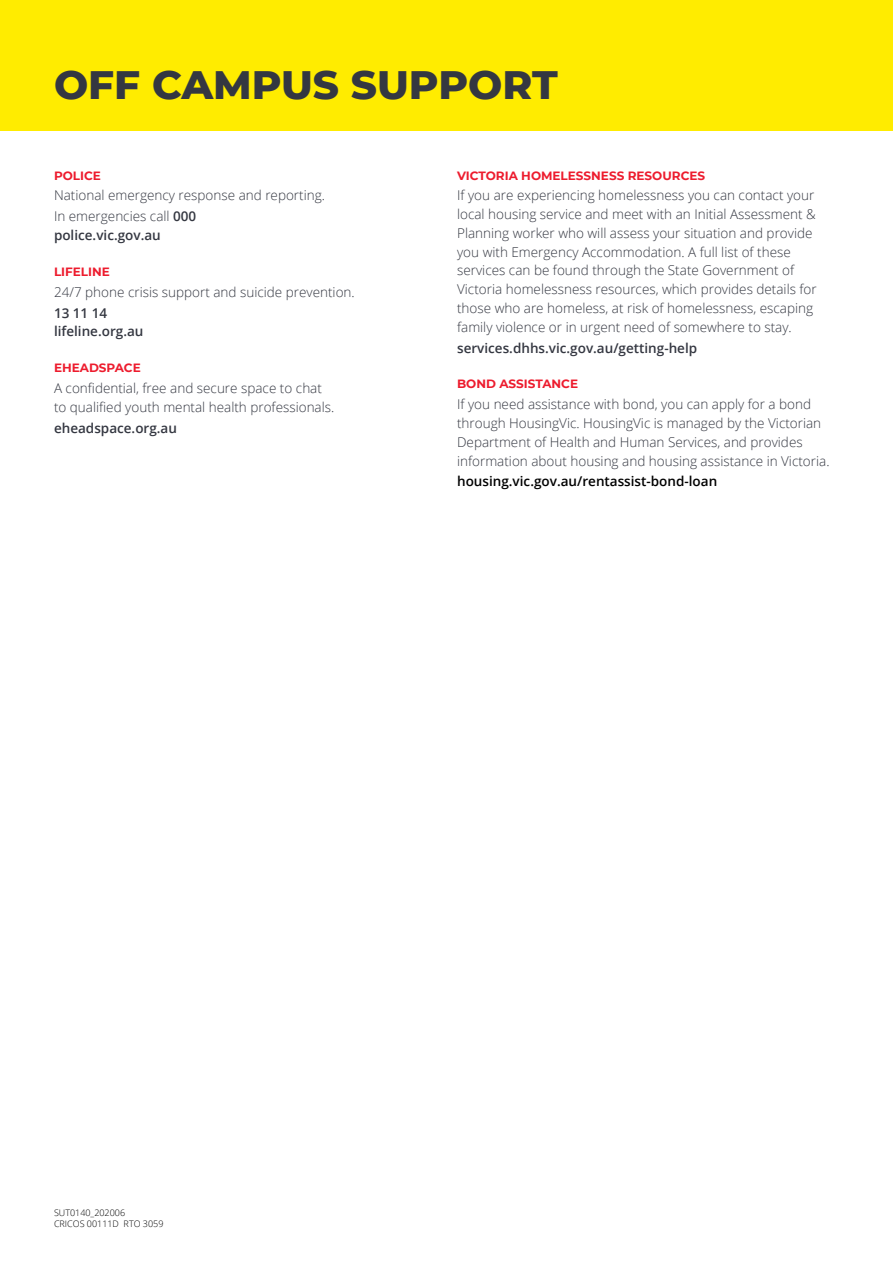
<style>
.page{position:relative;width:893px;height:1263px;background:#fff}
.page>*{position:absolute;margin:0;border:0;box-sizing:border-box;transform-origin:0 0}
.t1{font:800 40.5px "Montserrat";color:#343741}
.t2{font:300 13.5px/18.8px "Open Sans";color:#343741}
.t3{font:600 13.5px/18.8px "Open Sans";color:#343741}
.t4{font:600 13.5px "Open Sans";color:#000}
.t5{font:700 12px "Montserrat";color:#ed1c2e}
.t6{font:300 9px/10.8px "Open Sans";color:#000}
.s1{font-weight:600}
</style>
<div class="page">
<div style="left:0;top:0;width:893px;height:131px;background:#ffec00"></div>
<h1 class="t1" style="left:54px;top:55px;width:505px">OFF CAMPUS SUPPORT</h1>
<p class="t5" style="left:54px;top:167px;width:48px">POLICE</p>
<p class="t2" style="left:54px;top:185px;width:273px;line-height:20.9px">National emergency response and reporting.<br>In emergencies call <span class="s1">000</span></p>
<p class="t3" style="left:54px;top:226px;width:108px">police.vic.gov.au</p>
<p class="t5" style="left:54px;top:263px;width:57px">LIFELINE</p>
<p class="t2" style="left:54px;top:282px;width:302px">24/7 phone crisis support and suicide prevention.</p>
<p class="t3" style="left:54px;top:303px;width:91px">13 11 14 lifeline.org.au</p>
<p class="t5" style="left:54px;top:359px;width:88px">EHEADSPACE</p>
<p class="t2" style="left:54px;top:378px;width:282px">A confidential, free and secure space to chat to qualified youth mental health professionals.</p>
<p class="t3" style="left:54px;top:418px;width:125px">eheadspace.org.au</p>
<p class="t5" style="left:457px;top:167px;width:250px">VICTORIA HOMELESSNESS RESOURCES</p>
<p class="t2" style="left:457px;top:186px;width:361px">If you are experiencing homelessness you can contact your local housing service and meet with an Initial Assessment &amp; Planning worker who will assess your situation and provide you with Emergency Accommodation. A full list of these services can be found through the State Government of Victoria homelessness resources, which provides details for those who are homeless, at risk of homelessness, escaping family violence or in urgent need of somewhere to stay.</p>
<p class="t3" style="left:457px;top:338px;width:242px">services.dhhs.vic.gov.au/getting-help</p>
<p class="t5" style="left:457px;top:375px;width:123px">BOND ASSISTANCE</p>
<p class="t2" style="left:457px;top:395px;width:374px">If you need assistance with bond, you can apply for a bond through HousingVic. HousingVic is managed by the Victorian Department of Health and Human Services, and provides information about housing and housing assistance in Victoria.</p>
<p class="t4" style="left:457px;top:472px;width:262px">housing.vic.gov.au/rentassist-bond-loan</p>
<p class="t6" style="left:54px;top:1207px;width:111px">SUT0140_202006<br>CRICOS 00111D RTO 3059</p>
</div>
